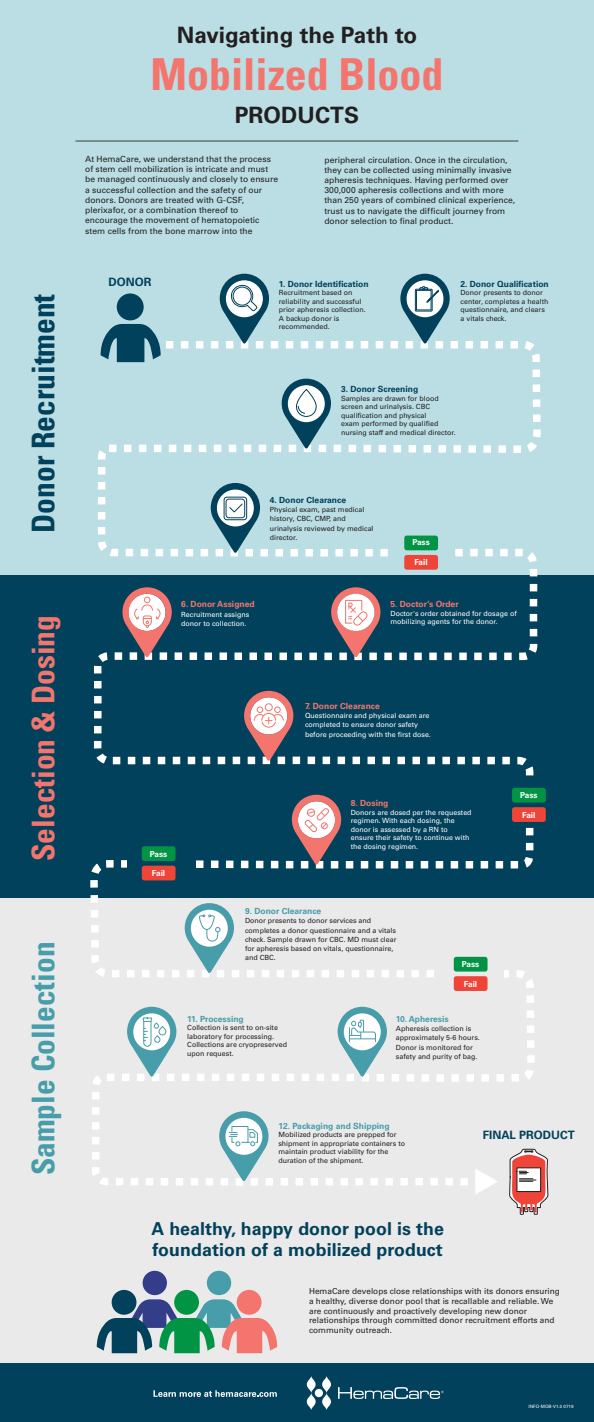
<style>
.page{position:relative;width:594px;height:1422px;background:#fff}
.page>*{position:absolute;margin:0;border:0;box-sizing:border-box;transform-origin:0 0}
.t1{font:700 condensed 43.95px "Univers LT Std";color:#f3756d}
.t2{font:700 condensed 31.35px "Univers LT Std";color:#02415b}
.t3{font:700 condensed 31.35px "Univers LT Std";color:#f3756d}
.t4{font:700 condensed 31.35px "Univers LT Std";color:#479daa}
.t5{font:700 22.5px "Univers LT Std";color:#231f20}
.t6{font:700 17.77px/21.4px "Univers LT Std";letter-spacing:.005em;color:#02415b}
.t7{font:700 11.55px "Univers LT Std";color:#02415b}
.t8{font:8.55px/10.2px "Univers LT Std";color:#231f20}
.t9{font:700 8.55px "Univers LT Std";color:#02415b}
.t10{font:700 8.55px "Univers LT Std";color:#479daa}
.t11{font:700 8.55px "Univers LT Std";color:#f3756d}
.t12{font:8.25px/9.9px "Univers LT Std";color:#231f20}
.t13{font:700 8.25px "Univers LT Std";color:#fff}
.t14{font:7.12px/8.6px "Univers LT Std";color:#231f20}
.t15{font:7.12px/8.6px "Univers LT Std";color:#fff}
.t16{font:4.5px "Univers LT Std";color:#fff}
</style>
<div class="page">
<div style="left:0;top:575px;width:594px;height:326px;background:#02415b"></div>
<div style="left:0;top:0;width:594px;height:575px;background:#badee4"></div>
<div style="left:0;top:897px;width:594px;height:465px;background:#eaeaea"></div>
<div style="left:0;top:1362px;width:594px;height:59px;background:#02415b"></div>
<svg style="left:154px;top:1390px;width:123px;height:6px"></svg>
<svg style="left:307px;top:1375px;width:9px;height:17px"></svg>
<svg style="left:307px;top:1392px;width:9px;height:17px"></svg>
<svg style="left:322px;top:1375px;width:9px;height:17px"></svg>
<svg style="left:322px;top:1392px;width:9px;height:17px"></svg>
<div style="left:315px;top:1388px;width:8px;height:8px;background:#fff;border-radius:50%"></div>
<svg style="left:338px;top:1387px;width:106px;height:11px"></svg>
<svg style="left:86px;top:341px;width:458px;height:845px"></svg>
<svg style="left:468px;top:1168px;width:30px;height:26px"></svg>
<svg style="left:331px;top:587px;width:49px;height:70px"></svg>
<svg style="left:244px;top:690px;width:49px;height:70px"></svg>
<svg style="left:211px;top:483px;width:49px;height:69px"></svg>
<svg style="left:219px;top:1110px;width:50px;height:70px"></svg>
<svg style="left:292px;top:794px;width:49px;height:70px"></svg>
<svg style="left:122px;top:587px;width:50px;height:70px"></svg>
<div style="left:127px;top:851px;width:64px;height:27px;background:#02415b"></div>
<svg style="left:282px;top:378px;width:49px;height:70px"></svg>
<svg style="left:400px;top:274px;width:50px;height:69px"></svg>
<svg style="left:338px;top:1006px;width:49px;height:70px"></svg>
<svg style="left:127px;top:1006px;width:49px;height:70px"></svg>
<svg style="left:220px;top:274px;width:49px;height:69px"></svg>
<svg style="left:509px;top:1148px;width:40px;height:215px"></svg>
<svg style="left:101px;top:324px;width:60px;height:38px"></svg>
<div style="left:117px;top:293px;width:27px;height:27px;background:#02415b;border-radius:50%"></div>
<svg style="left:185px;top:903px;width:49px;height:69px"></svg>
<div style="left:391px;top:540px;width:64px;height:27px;background:#badee4"></div>
<div style="left:404px;top:535px;width:34px;height:15px;background:#009444;border-radius:3px"></div>
<div style="left:404px;top:555px;width:34px;height:14px;background:#ef4438;border-radius:3px"></div>
<div style="left:142px;top:846px;width:34px;height:14px;background:#009444;border-radius:3px"></div>
<div style="left:142px;top:865px;width:34px;height:15px;background:#ef4438;border-radius:3px"></div>
<hr style="left:76px;top:141px;width:442px;height:1px;background:#3f3f3f">
<div style="left:509px;top:782px;width:53px;height:44px;background:#02415b"></div>
<div style="left:512px;top:787px;width:34px;height:15px;background:#009444;border-radius:3px"></div>
<div style="left:512px;top:807px;width:34px;height:14px;background:#ef4438;border-radius:3px"></div>
<div style="left:439px;top:957px;width:65px;height:27px;background:#eaeaea"></div>
<div style="left:454px;top:956px;width:34px;height:15px;background:#009444;border-radius:3px"></div>
<div style="left:454px;top:976px;width:34px;height:14px;background:#ef4438;border-radius:3px"></div>
<div style="left:207px;top:1270px;width:24px;height:24px;background:#479daa;border-radius:50%"></div>
<div style="left:143px;top:1270px;width:24px;height:24px;background:#333d89;border-radius:50%"></div>
<svg style="left:237px;top:1289px;width:25px;height:25px"></svg>
<svg style="left:174px;top:1289px;width:25px;height:25px"></svg>
<svg style="left:97px;top:1298px;width:180px;height:54px"></svg>
<div style="left:112px;top:1289px;width:24px;height:25px;background:#02415b;border-radius:50%"></div>
<h2 class="t2" style="left:24px;top:532px;width:240px;rotate:-90deg">Donor Recruitment</h2>
<h2 class="t3" style="left:24px;top:860px;width:247px;rotate:-90deg">Selection &amp; Dosing</h2>
<h2 class="t4" style="left:24px;top:1175px;width:235px;rotate:-90deg">Sample Collection</h2>
<h3 class="t5" style="left:177px;top:22px;width:242px">Navigating the Path to</h3>
<h1 class="t1" style="left:150px;top:48px;width:295px">Mobilized Blood</h1>
<h3 class="t5" style="left:235px;top:102px;width:126px">PRODUCTS</h3>
<p class="t8" style="left:85px;top:154px;width:194px">At HemaCare, we understand that the process of stem cell mobilization is intricate and must be managed continuously and closely to ensure a successful collection and the safety of our donors. Donors are treated with G-CSF, plerixafor, or a combination thereof to encourage the movement of hematopoietic stem cells from the bone marrow into the</p>
<p class="t8" style="left:324px;top:154px;width:192px">peripheral circulation. Once in the circulation, they can be collected using minimally invasive apheresis techniques. Having performed over 300,000 apheresis collections and with more than 250 years of combined clinical experience, trust us to navigate the difficult journey from donor selection to final product.</p>
<h3 class="t7" style="left:109px;top:275px;width:44px">DONOR</h3>
<p class="t9" style="left:461px;top:278px;width:90px">2. Donor Qualification</p>
<p class="t14" style="left:461px;top:288px;width:89px">Donor presents to donor center, completes a health questionnaire, and clears a vitals check.</p>
<p class="t9" style="left:279px;top:278px;width:91px">1. Donor Identification</p>
<p class="t14" style="left:279px;top:288px;width:88px">Recruitment based on reliability and successful prior apheresis collection.<br>A backup donor is recommended.</p>
<p class="t9" style="left:341px;top:384px;width:79px">3. Donor Screening</p>
<p class="t14" style="left:341px;top:394px;width:116px">Samples are drawn for blood screen and urinalysis. CBC qualification and physical<br>exam performed by qualified nursing staff and medical director.</p>
<p class="t9" style="left:270px;top:495px;width:78px">4. Donor Clearance</p>
<p class="t14" style="left:270px;top:505px;width:105px;line-height:9.2px">Physical exam, past medical history, CBC, CMP, and urinalysis reviewed by medical director.</p>
<p class="t11" style="left:181px;top:599px;width:75px">6. Donor Assigned</p>
<p class="t15" style="left:181px;top:609px;width:70px;line-height:9.2px">Recruitment assigns donor to collection.</p>
<p class="t13" style="left:412px;top:537px;width:19px">Pass</p>
<p class="t13" style="left:414px;top:557px;width:15px">Fail</p>
<p class="t11" style="left:391px;top:599px;width:70px">5. Doctor’s Order</p>
<p class="t15" style="left:391px;top:609px;width:128px">Doctor's order obtained for dosage of mobilizing agents for the donor.</p>
<p class="t11" style="left:305px;top:700px;width:76px">7. Donor Clearance</p>
<p class="t15" style="left:305px;top:711px;width:127px;line-height:9.2px">Questionnaire and physical exam are completed to ensure donor safety before proceeding with the first dose.</p>
<p class="t13" style="left:150px;top:848px;width:19px">Pass</p>
<p class="t13" style="left:152px;top:868px;width:15px">Fail</p>
<p class="t11" style="left:351px;top:798px;width:39px">8. Dosing</p>
<p class="t15" style="left:351px;top:807px;width:122px">Donors are dosed per the requested regimen. With each dosing, the donor is assessed by a RN to ensure their safety to continue with the dosing regimen.</p>
<p class="t10" style="left:245px;top:906px;width:78px">9. Donor Clearance</p>
<p class="t14" style="left:245px;top:916px;width:153px;line-height:9.2px">Donor presents to donor services and completes a donor questionnaire and a vitals check. Sample drawn for CBC. MD must clear for apheresis based on vitals, questionnaire, and CBC.</p>
<p class="t13" style="left:462px;top:959px;width:19px">Pass</p>
<p class="t13" style="left:464px;top:978px;width:15px">Fail</p>
<p class="t10" style="left:187px;top:1013px;width:58px">11. Processing</p>
<p class="t14" style="left:187px;top:1023px;width:101px">Collection is sent to on-site laboratory for processing.<br>Collections are cryopreserved upon request.</p>
<p class="t10" style="left:396px;top:1013px;width:54px">10. Apheresis</p>
<p class="t14" style="left:396px;top:1023px;width:86px;line-height:9.2px">Apheresis collection is approximately 5-6 hours.<br>Donor is monitored for safety and purity of bag.</p>
<p class="t13" style="left:520px;top:790px;width:19px">Pass</p>
<p class="t13" style="left:522px;top:809px;width:15px">Fail</p>
<p class="t10" style="left:278px;top:1120px;width:113px">12. Packaging and Shipping</p>
<p class="t14" style="left:278px;top:1130px;width:128px">Mobilized products are prepped for shipment in appropriate containers to maintain product viability for the duration of the shipment.</p>
<h3 class="t7" style="left:483px;top:1127px;width:94px">FINAL PRODUCT</h3>
<h3 class="t6" style="left:151px;top:1217px;width:294px">A healthy, happy donor pool is the foundation of a mobilized product</h3>
<p class="t12" style="left:309px;top:1285px;width:252px">HemaCare develops close relationships with its donors ensuring a healthy, diverse donor pool that is recallable and reliable. We are continuously and proactively developing new donor relationships through committed donor recruitment efforts and community outreach.</p>
<p class="t16" style="left:529px;top:1402px;width:47px">INFO-MOB-V1.0 0719</p>
</div>
